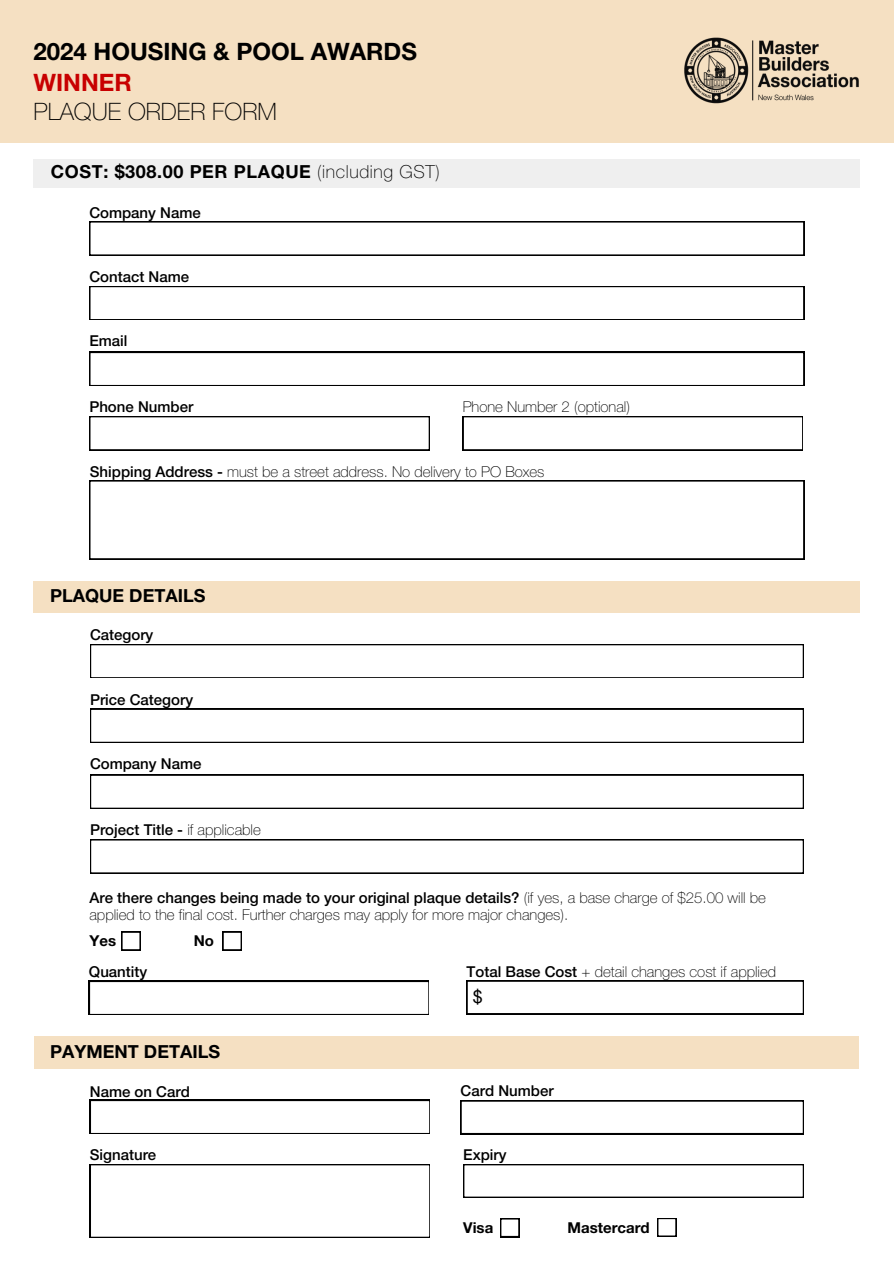
<style>
.page{position:relative;width:894px;height:1264px;background:#fff}
.page>*{position:absolute;margin:0;border:0;box-sizing:border-box;transform-origin:0 0}
.t1{font:700 24px/29.8px "Helvetica Neue";color:#000}
.t2{font:700 18px "Helvetica Neue";letter-spacing:.035em;color:#000}
.t3{font:700 18px "Helvetica Neue";color:#000}
.t4{font:18px "DM Sans";color:#000}
.t5{font:100 15px/16.8px "Helvetica Neue";color:#000}
.t6{font:500 15px "Helvetica Neue";color:#000}
.t7{font:700 15px "Helvetica Neue";color:#000}
.s1{color:#c80000}
.s2{font-weight:100}
.s3{font-weight:500}
</style>
<div class="page">
<div style="left:33px;top:581px;width:826px;height:31px;background:#f5e0c2"></div>
<svg style="left:90px;top:644px;width:713px;height:34px"></svg>
<svg style="left:90px;top:708px;width:713px;height:34px"></svg>
<svg style="left:90px;top:774px;width:713px;height:34px"></svg>
<svg style="left:90px;top:839px;width:713px;height:34px"></svg>
<svg style="left:89px;top:980px;width:340px;height:34px"></svg>
<svg style="left:466px;top:980px;width:337px;height:34px"></svg>
<svg style="left:121px;top:931px;width:19px;height:19px"></svg>
<svg style="left:222px;top:931px;width:20px;height:19px"></svg>
<svg style="left:500px;top:1218px;width:19px;height:18px"></svg>
<svg style="left:657px;top:1218px;width:19px;height:18px"></svg>
<svg style="left:90px;top:1099px;width:340px;height:34px"></svg>
<svg style="left:460px;top:1100px;width:343px;height:34px"></svg>
<svg style="left:463px;top:1164px;width:340px;height:33px"></svg>
<svg style="left:90px;top:1164px;width:340px;height:73px"></svg>
<div style="left:34px;top:1036px;width:824px;height:32px;background:#f5e0c2"></div>
<svg style="left:89px;top:221px;width:715px;height:34px"></svg>
<svg style="left:89px;top:480px;width:715px;height:79px"></svg>
<svg style="left:89px;top:286px;width:715px;height:34px"></svg>
<svg style="left:89px;top:352px;width:715px;height:34px"></svg>
<svg style="left:89px;top:416px;width:340px;height:34px"></svg>
<svg style="left:462px;top:416px;width:340px;height:34px"></svg>
<div style="left:0;top:0;width:893px;height:143px;background:#f5e0c2"></div>
<img style="left:684px;top:37px;width:175px;height:67px">
<div style="left:33px;top:159px;width:826px;height:29px;background:#efefef"></div>
<h4 class="t1" style="left:33px;top:36px;width:385px">2024 HOUSING &amp; POOL AWARDS<br><span class="s1">WINNER<br></span><span class="s2">PLAQUE ORDER FORM</span></h4>
<h4 class="t2" style="left:51px;top:161px;width:390px">COST: $308.00 PER PLAQUE <span class="s2">(including GST)</span></h4>
<p class="t6" style="left:89px;top:203px;width:113px">Company Name</p>
<h2 class="t6" style="left:89px;top:267px;width:101px">Contact Name</h2>
<h4 class="t6" style="left:89px;top:332px;width:40px">Email</h4>
<h4 class="t6" style="left:89px;top:398px;width:105px">Phone Number</h4>
<h4 class="t5" style="left:462px;top:399px;width:169px">Phone Number 2 (optional)</h4>
<p class="t5" style="left:90px;top:463px;width:456px"><span class="s3">Shipping Address -</span> must be a street address. No delivery to PO Boxes</p>
<h1 class="t3" style="left:50px;top:585px;width:157px">PLAQUE DETAILS</h1>
<p class="t6" style="left:90px;top:626px;width:65px">Category</p>
<h3 class="t6" style="left:90px;top:690px;width:105px">Price Category</h3>
<h4 class="t6" style="left:90px;top:755px;width:113px">Company Name</h4>
<h4 class="t6" style="left:90px;top:820px;width:172px">Project Title - <span class="s2">if applicable</span></h4>
<p class="t5" style="left:89px;top:889px;width:677px"><span class="s3">Are there changes being made to your original plaque details?</span> (if yes, a base charge of $25.00 will be applied to the final cost. Further charges may apply for more major changes).</p>
<h2 class="t7" style="left:89px;top:931px;width:28px">Yes</h2>
<h4 class="t7" style="left:194px;top:931px;width:22px">No</h4>
<h4 class="t6" style="left:89px;top:962px;width:60px">Quantity</h4>
<h4 class="t3" style="left:50px;top:1040px;width:171px">PAYMENT DETAILS</h4>
<p class="t5" style="left:466px;top:963px;width:311px"><span class="s3">Total Base Cost</span> + detail changes cost if applied</p>
<h4 class="t4" style="left:472px;top:985px;width:12px">$</h4>
<p class="t6" style="left:90px;top:1082px;width:101px">Name on Card</p>
<p class="t6" style="left:460px;top:1081px;width:95px">Card Number</p>
<h4 class="t6" style="left:90px;top:1146px;width:68px">Signature</h4>
<h4 class="t6" style="left:463px;top:1146px;width:45px">Expiry</h4>
<h4 class="t7" style="left:463px;top:1218px;width:31px">Visa</h4>
<h4 class="t7" style="left:567px;top:1218px;width:84px">Mastercard</h4>
</div>
